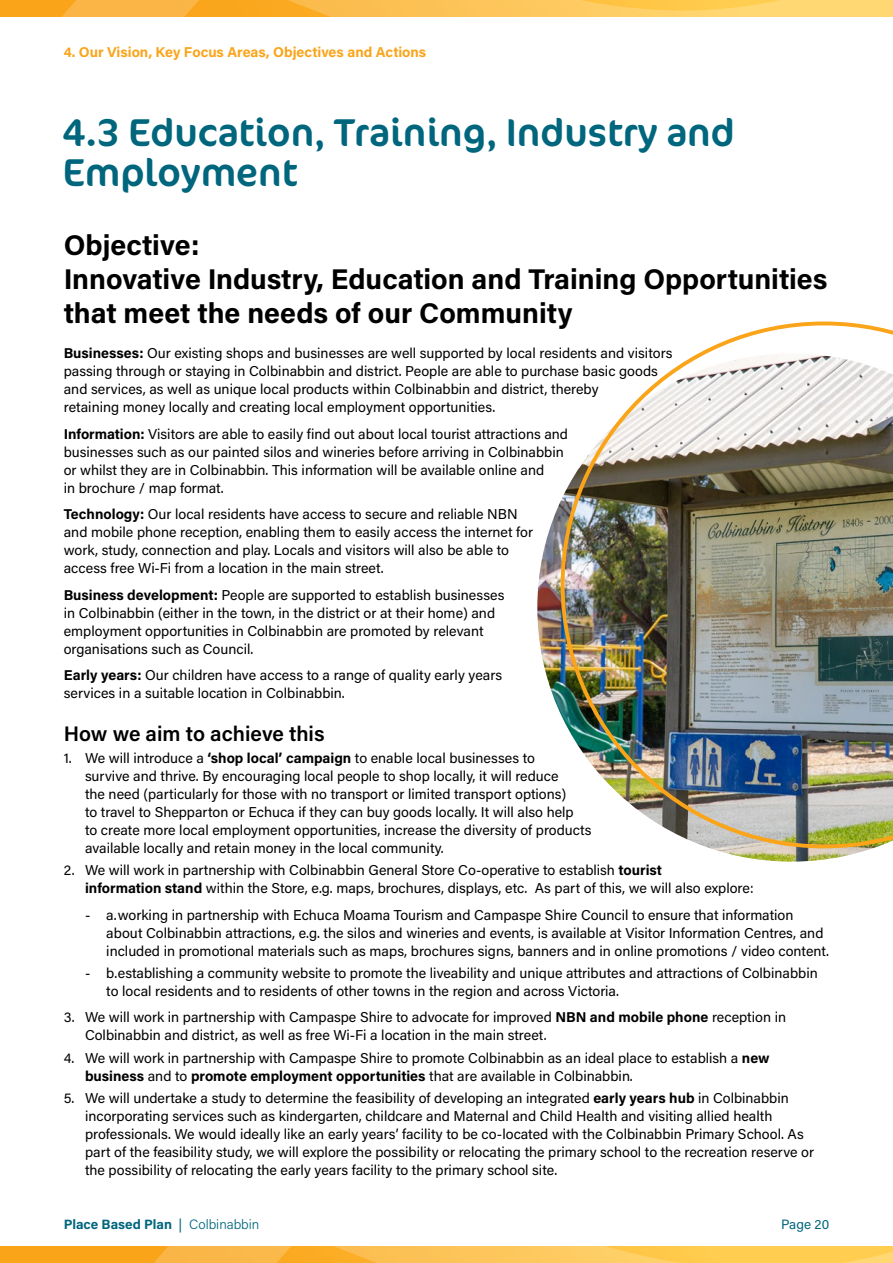
<style>
.page{position:relative;width:893px;height:1263px;background:#fff}
.page>*{position:absolute;margin:0;border:0;box-sizing:border-box;transform-origin:0 0}
.t1{font:39px/40.5px "Cocon Pro";color:#00667d}
.t2{font:700 28.5px/34.2px "Acumin Pro";color:#000}
.t3{font:600 21px "Acumin Pro";color:#000}
.t4{font:14.25px/18px "Acumin Pro";color:#000}
.t5{font:700 14.25px "Acumin Pro";color:#faa41a}
.t6{font:700 13.5px "Acumin Pro";letter-spacing:-.005em;color:#00667d}
.t7{font:13.5px "Acumin Pro";color:#00667d}
.s1{font-weight:700}
.s2{font-weight:400}
.s3{font-weight:300}
</style>
<div class="page">
<svg style="left:0;top:1247px;width:893px;height:16px;background:#fcbd45"></svg>
<svg style="left:0;top:0;width:893px;height:16px;background:#fcbf4d"></svg>
<img style="left:537px;top:501px;width:336px;height:361px">
<img style="left:561px;top:321px;width:332px;height:527px">
<p class="t5" style="left:64px;top:42px;width:364px">4. Our Vision, Key Focus Areas, Objectives and Actions</p>
<h1 class="t1" style="left:63px;top:111px;width:673px">4.3 Education, Training, Industry and<br>Employment</h1>
<h2 class="t2" style="left:64px;top:226px;width:765px">Objective:<br>Innovative Industry, Education and Training Opportunities that meet the needs of our Community</h2>
<p class="t4" style="left:64px;top:344px;width:610px"><span class="s1">Businesses:</span> Our existing shops and businesses are well supported by local residents and visitors passing through or staying in Colbinabbin and district. People are able to purchase basic goods and services, as well as unique local products within Colbinabbin and district, thereby<br>retaining money locally and creating local employment opportunities.</p>
<p class="t4" style="left:64px;top:424px;width:506px"><span class="s1">Information:</span> Visitors are able to easily find out about local tourist attractions and businesses such as our painted silos and wineries before arriving in Colbinabbin or whilst they are in Colbinabbin. This information will be available online and<br>in brochure / map format.</p>
<p class="t4" style="left:64px;top:505px;width:471px"><span class="s1">Technology:</span> Our local residents have access to secure and reliable NBN and mobile phone reception, enabling them to easily access the internet for work, study, connection and play. Locals and visitors will also be able to access free Wi-Fi from a location in the main street.</p>
<p class="t4" style="left:64px;top:585px;width:442px"><span class="s1">Business development:</span> People are supported to establish businesses in Colbinabbin (either in the town, in the district or at their home) and employment opportunities in Colbinabbin are promoted by relevant organisations such as Council.</p>
<p class="t4" style="left:64px;top:666px;width:440px"><span class="s1">Early years:</span> Our children have access to a range of quality early years services in a suitable location in Colbinabbin.</p>
<h3 class="t3" style="left:64px;top:718px;width:262px">How we aim to achieve this</h3>
<p class="t4" style="left:85px;top:748px;width:508px;text-indent:-21px">1. We will introduce a <span class="s1">‘shop local’ campaign</span> to enable local businesses to<br>survive and thrive. By encouraging local people to shop locally, it will reduce<br>the need (particularly for those with no transport or limited transport options)<br>to travel to Shepparton or Echuca if they can buy goods locally. It will also help<br>to create more local employment opportunities, increase the diversity of products available locally and retain money in the local community.</p>
<p class="t4" style="left:85px;top:860px;width:670px;text-indent:-21px">2. We will work in partnership with Colbinabbin General Store Co-operative to establish <span class="s1">tourist<br>information stand</span> within the Store, e.g. maps, brochures, displays, etc. As part of this, we will also explore:</p>
<p class="t4" style="left:106px;top:905px;width:724px;text-indent:-21px">- a.working in partnership with Echuca Moama Tourism and Campaspe Shire Council to ensure that information about Colbinabbin attractions, e.g. the silos and wineries and events, is available at Visitor Information Centres, and included in promotional materials such as maps, brochures signs, banners and in online promotions / video content.</p>
<p class="t4" style="left:106px;top:963px;width:713px;text-indent:-21px">- b.establishing a community website to promote the liveability and unique attributes and attractions of Colbinabbin to local residents and to residents of other towns in the region and across Victoria.</p>
<p class="t4" style="left:85px;top:1008px;width:703px;text-indent:-21px">3. We will work in partnership with Campaspe Shire to advocate for improved <span class="s1">NBN and mobile phone</span> reception in<br>Colbinabbin and district, as well as free Wi-Fi a location in the main street.</p>
<p class="t4" style="left:85px;top:1048px;width:686px;text-indent:-21px">4. We will work in partnership with Campaspe Shire to promote Colbinabbin as an ideal place to establish a <span class="s1">new business</span> and to <span class="s1">promote employment opportunities</span> that are available in Colbinabbin.</p>
<p class="t4" style="left:85px;top:1088px;width:731px;text-indent:-21px">5. We will undertake a study to determine the feasibility of developing an integrated <span class="s1">early years hub</span> in Colbinabbin incorporating services such as kindergarten, childcare and Maternal and Child Health and visiting allied health professionals. We would ideally like an early years’ facility to be co-located with the Colbinabbin Primary School. As part of the feasibility study, we will explore the possibility or relocating the primary school to the recreation reserve or the possibility of relocating the early years facility to the primary school site.</p>
<p class="t6" style="left:64px;top:1214px;width:197px">Place Based Plan <span class="s2">|</span> <span class="s3">Colbinabbin</span></p>
<p class="t7" style="left:781px;top:1215px;width:50px">Page 20</p>
</div>
